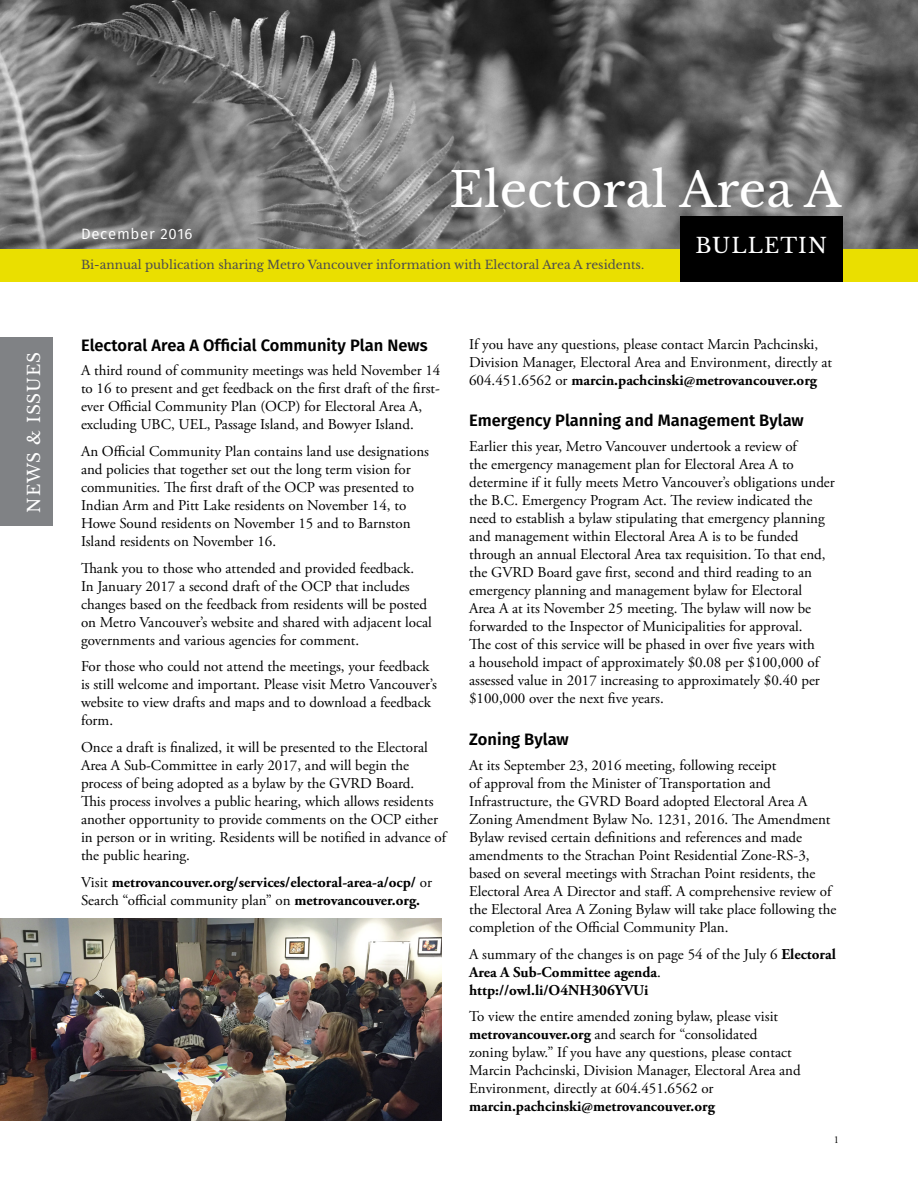
<style>
.page{position:relative;width:918px;height:1188px;background:#fff}
.page>*{position:absolute;margin:0;border:0;box-sizing:border-box;transform-origin:0 0}
.t1{font:48px "Libre Baskerville";color:#fff}
.t2{font:21px "Libre Baskerville";letter-spacing:.05em;color:#fff}
.t3{font:17.1px "Libre Baskerville";letter-spacing:.05em;color:#fff}
.t4{font:600 16.5px "Fira Sans";color:#000}
.t5{font:15px/18px "Adobe Garamond Pro";color:#000}
.t6{font:700 15px/18px "Adobe Garamond Pro";color:#000}
.t7{font:15px "Fira Sans";letter-spacing:.05em;color:#fff}
.t8{font:12px "Libre Baskerville";color:#4d4d4f}
.t9{font:10.5px "Adobe Garamond Pro";color:#000}
.s1{font-weight:400}
.s2{font-weight:700}
</style>
<div class="page">
<img style="left:0;top:0;width:918px;height:249px">
<div style="left:0;top:338px;width:53px;height:188px;background:#808285"></div>
<div style="left:0;top:249px;width:918px;height:33px;background:#eadf00"></div>
<div style="left:680px;top:216px;width:162px;height:66px;background:#000"></div>
<img style="left:0;top:918px;width:442px;height:202px">
<p class="t3" style="left:23px;top:513px;width:162px;rotate:-90deg">News &amp; Issues</p>
<h1 class="t1" style="left:449px;top:161px;width:394px">Electoral Area A</h1>
<h2 class="t2" style="left:695px;top:233px;width:133px">BULLETIN</h2>
<p class="t8" style="left:81px;top:258px;width:565px">Bi-annual publication sharing Metro Vancouver information with Electoral Area A residents.</p>
<p class="t7" style="left:81px;top:223px;width:113px">December 2016</p>
<p class="t4" style="left:81px;top:333px;width:348px">Electoral Area A Official Community Plan News</p>
<p class="t5" style="left:81px;top:362px;width:361px">A third round of community meetings was held November 14 to 16 to present and get feedback on the first draft of the first&shy;ever Official Community Plan (OCP) for Electoral Area A, excluding UBC, UEL, Passage Island, and Bowyer Island.</p>
<p class="t5" style="left:81px;top:443px;width:350px">An Official Community Plan contains land use designations and policies that together set out the long term vision for communities. The first draft of the OCP was presented to Indian Arm and Pitt Lake residents on November 14, to Howe Sound residents on November 15 and to Barnston Island residents on November 16.</p>
<p class="t5" style="left:81px;top:559px;width:352px">Thank you to those who attended and provided feedback.<br>In January 2017 a second draft of the OCP that includes changes based on the feedback from residents will be posted on Metro Vancouver’s website and shared with adjacent local governments and various agencies for comment.</p>
<p class="t5" style="left:81px;top:658px;width:358px">For those who could not attend the meetings, your feedback is still welcome and important. Please visit Metro Vancouver’s website to view drafts and maps and to download a feedback form.</p>
<p class="t5" style="left:81px;top:739px;width:367px">Once a draft is finalized, it will be presented to the Electoral Area A Sub-Committee in early 2017, and will begin the process of being adopted as a bylaw by the GVRD Board.<br>This process involves a public hearing, which allows residents another opportunity to provide comments on the OCP either in person or in writing. Residents will be notified in advance of the public hearing.</p>
<p class="t6" style="left:81px;top:873px;width:352px"><span class="s1">Visit</span> metrovancouver.org/services/electoral-area-a/ocp/ <span class="s1">or<br>Search “official community plan” on</span> metrovancouver.org.</p>
<p class="t5" style="left:469px;top:335px;width:365px">If you have any questions, please contact Marcin Pachcinski,<br>Division Manager, Electoral Area and Environment, directly at<br>604.451.6562 or <span class="s2">marcin.pachcinski@metrovancouver.org</span></p>
<p class="t4" style="left:469px;top:409px;width:336px">Emergency Planning and Management Bylaw</p>
<p class="t5" style="left:469px;top:438px;width:367px">Earlier this year, Metro Vancouver undertook a review of<br>the emergency management plan for Electoral Area A to determine if it fully meets Metro Vancouver’s obligations under the B.C. Emergency Program Act. The review indicated the need to establish a bylaw stipulating that emergency planning and management within Electoral Area A is to be funded through an annual Electoral Area tax requisition. To that end, the GVRD Board gave first, second and third reading to an emergency planning and management bylaw for Electoral<br>Area A at its November 25 meeting. The bylaw will now be forwarded to the Inspector of Municipalities for approval.<br>The cost of this service will be phased in over five years with<br>a household impact of approximately $0.08 per $100,000 of assessed value in 2017 increasing to approximately $0.40 per $100,000 over the next five years.</p>
<p class="t4" style="left:469px;top:728px;width:101px">Zoning Bylaw</p>
<p class="t5" style="left:469px;top:757px;width:369px">At its September 23, 2016 meeting, following receipt<br>of approval from the Minister of Transportation and Infrastructure, the GVRD Board adopted Electoral Area A Zoning Amendment Bylaw No. 1231, 2016. The Amendment Bylaw revised certain definitions and references and made amendments to the Strachan Point Residential Zone-RS-3, based on several meetings with Strachan Point residents, the Electoral Area A Director and staff. A comprehensive review of the Electoral Area A Zoning Bylaw will take place following the completion of the Official Community Plan.</p>
<p class="t6" style="left:469px;top:945px;width:368px"><span class="s1">A summary of the changes is on page 54 of the July 6</span> Electoral<br>Area A Sub-Committee agenda<span class="s1">. </span>http://owl.li/O4NH306YVUi</p>
<p class="t5" style="left:469px;top:1008px;width:333px">To view the entire amended zoning bylaw, please visit <span class="s2">metrovancouver.org</span> and search for “consolidated<br>zoning bylaw.” If you have any questions, please contact Marcin Pachcinski, Division Manager, Electoral Area and Environment, directly at 604.451.6562 or</p>
<p class="t6" style="left:469px;top:1098px;width:247px">marcin.pachcinski@metrovancouver.org</p>
<p class="t9" style="left:834px;top:1133px;width:7px">1</p>
</div>
